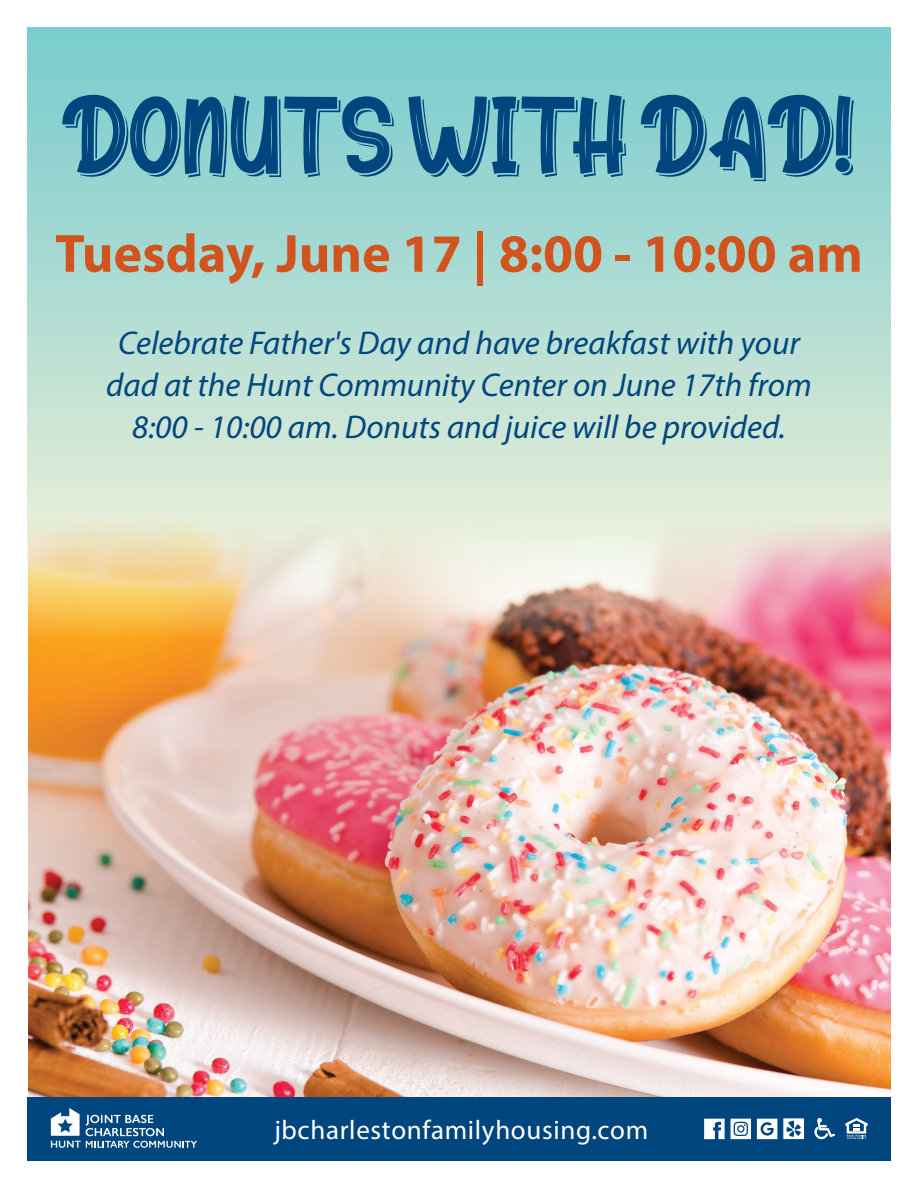
<style>
.page{position:relative;width:918px;height:1188px;background:#fff}
.page>*{position:absolute;margin:0;border:0;box-sizing:border-box;transform-origin:0 0}
.t1{font:700 54.15px "Myriad Pro";color:#d1541f}
.t2{font:italic 33px/42px "Myriad Pro";color:#00467e;text-align:center}
.t3{font:27px "Myriad Pro";letter-spacing:.025em;color:#fff}
</style>
<div class="page">
<img style="left:27px;top:27px;width:864px;height:1134px">
<h1 class="t1" style="left:55px;top:218px;width:809px">Tuesday, June 17 | 8:00 - 10:00 am</h1>
<p class="t2" style="left:106px;top:322px;width:707px">Celebrate Father's Day and have breakfast with your dad at the Hunt Community Center on June 17th from<br>8:00 - 10:00 am. Donuts and juice will be provided.</p>
<p class="t3" style="left:274px;top:1113px;width:375px">jbcharlestonfamilyhousing.com</p>
</div>
